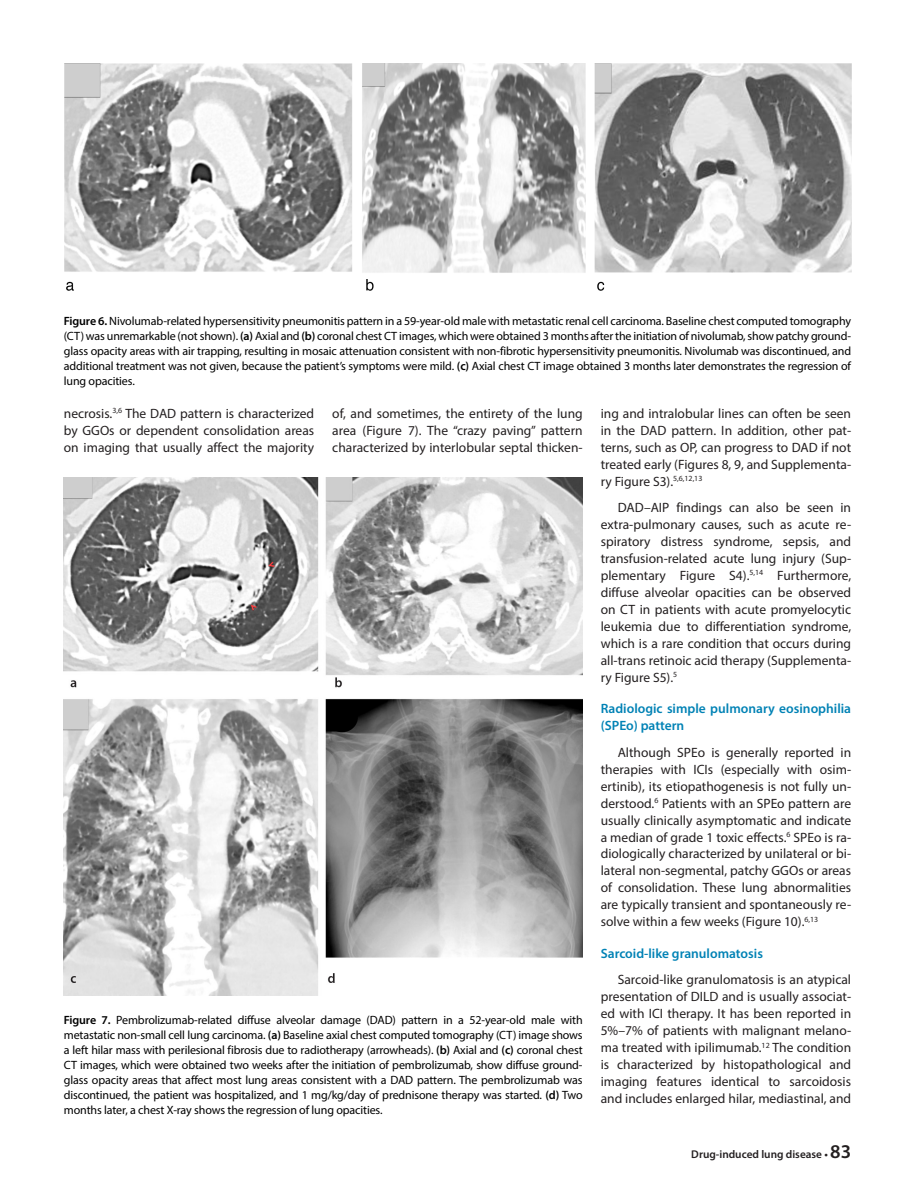
<style>
.page{position:relative;width:915px;height:1191px;background:#fff}
.page>*{position:absolute;margin:0;border:0;box-sizing:border-box;transform-origin:0 0}
.YAZI{font:13.5px/17px "Myriad Pro";color:#231f20;text-align:justify}
.ARA_BASLIK{font:600 13.5px/17px "Myriad Pro";color:#0082b5}
.RESİM-ALTI{font:12px/15px "Myriad Pro";letter-spacing:-.01em;color:#000;text-align:justify}
.t1{font:600 11.25px "Myriad Pro";color:#231f20}
.s1{font-weight:600}
.s2{font-size:19.5px}
</style>
<div class="page">
<img style="left:64px;top:64px;width:786px;height:227px">
<img style="left:64px;top:478px;width:518px;height:517px">
<p class="RESİM-ALTI" style="left:64px;top:314px;width:788px"><span class="s1">Figure 6.</span> Nivolumab-related hypersensitivity pneumonitis pattern in a 59-year-old male with metastatic renal cell carcinoma. Baseline chest computed tomography (CT) was unremarkable (not shown). <span class="s1">(a)</span> Axial and <span class="s1">(b)</span> coronal chest CT images, which were obtained 3 months after the initiation of nivolumab, show patchy ground&shy;glass opacity areas with air trapping, resulting in mosaic attenuation consistent with non-fibrotic hypersensitivity pneumonitis. Nivolumab was discontinued, and additional treatment was not given, because the patient’s symptoms were mild. <span class="s1">(c)</span> Axial chest CT image obtained 3 months later demonstrates the regression of lung opacities.</p>
<p class="YAZI" style="left:64px;top:404px;width:252px">necrosis.<sup>3,6</sup> The DAD pattern is characterized by GGOs or dependent consolidation areas on imaging that usually affect the majority</p>
<p class="YAZI" style="left:332px;top:404px;width:252px">of, and sometimes, the entirety of the lung area (Figure 7). The “crazy paving” pattern characterized by interlobular septal thicken-</p>
<p class="YAZI" style="left:600px;top:404px;width:252px">ing and intralobular lines can often be seen in the DAD pattern. In addition, other pat&shy;terns, such as OP, can progress to DAD if not treated early (Figures 8, 9, and Supplementa&shy;ry Figure S3).<sup>5,6,12,13</sup></p>
<p class="YAZI" style="left:600px;top:499px;width:252px;text-indent:17px">DAD–AIP findings can also be seen in extra-pulmonary causes, such as acute re&shy;spiratory distress syndrome, sepsis, and transfusion-related acute lung injury (Sup&shy;plementary Figure S4).<sup>5,14</sup> Furthermore, diffuse alveolar opacities can be observed on CT in patients with acute promyelocytic leukemia due to differentiation syndrome, which is a rare condition that occurs during all-trans retinoic acid therapy (Supplementa&shy;ry Figure S5).<sup>5</sup></p>
<p class="ARA_BASLIK" style="left:600px;top:700px;width:252px">Radiologic simple pulmonary eosinophilia (SPEo) pattern</p>
<p class="YAZI" style="left:600px;top:743px;width:252px;text-indent:17px">Although SPEo is generally reported in therapies with ICIs (especially with osim&shy;ertinib), its etiopathogenesis is not fully un&shy;derstood.<sup>6</sup> Patients with an SPEo pattern are usually clinically asymptomatic and indicate a median of grade 1 toxic effects.<sup>6</sup> SPEo is ra&shy;diologically characterized by unilateral or bi&shy;lateral non-segmental, patchy GGOs or areas of consolidation. These lung abnormalities are typically transient and spontaneously re&shy;solve within a few weeks (Figure 10).<sup>6,13</sup></p>
<p class="ARA_BASLIK" style="left:600px;top:944px;width:164px">Sarcoid-like granulomatosis</p>
<p class="YAZI" style="left:600px;top:971px;width:252px;text-indent:17px">Sarcoid-like granulomatosis is an atypical presentation of DILD and is usually associat&shy;ed with ICI therapy. It has been reported in 5%–7% of patients with malignant melano&shy;ma treated with ipilimumab.<sup>12</sup> The condition is characterized by histopathological and imaging features identical to sarcoidosis and includes enlarged hilar, mediastinal, and</p>
<p class="RESİM-ALTI" style="left:64px;top:1012px;width:520px"><span class="s1">Figure 7.</span> Pembrolizumab-related diffuse alveolar damage (DAD) pattern in a 52-year-old male with metastatic non-small cell lung carcinoma. <span class="s1">(a)</span> Baseline axial chest computed tomography (CT) image shows a left hilar mass with perilesional fibrosis due to radiotherapy (arrowheads). <span class="s1">(b)</span> Axial and <span class="s1">(c)</span> coronal chest CT images, which were obtained two weeks after the initiation of pembrolizumab, show diffuse ground&shy;glass opacity areas that affect most lung areas consistent with a DAD pattern. The pembrolizumab was discontinued, the patient was hospitalized, and 1 mg/kg/day of prednisone therapy was started. <span class="s1">(d)</span> Two months later, a chest X-ray shows the regression of lung opacities.</p>
<p class="t1" style="left:691px;top:1146px;width:161px">Drug-induced lung disease • <span class="s2">83</span></p>
</div>
